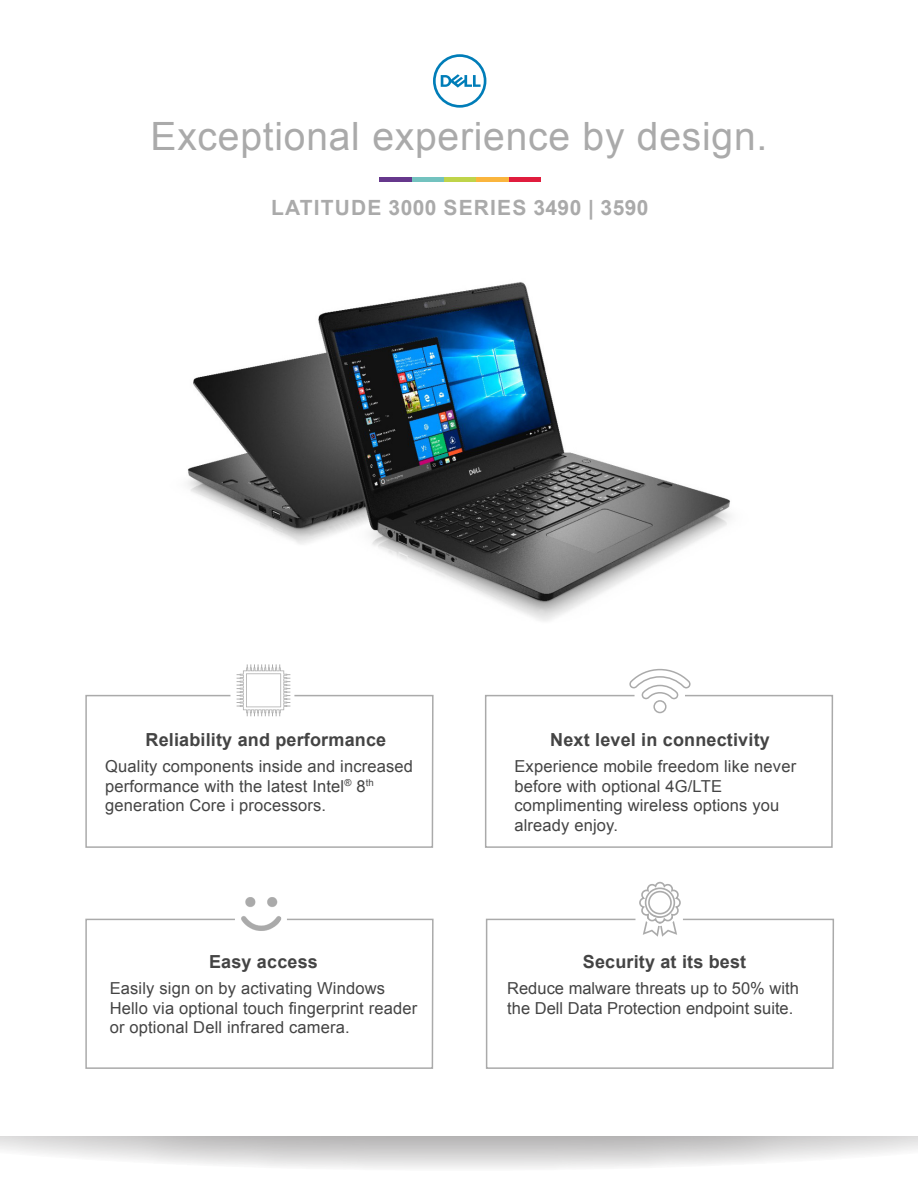
<style>
.page{position:relative;width:918px;height:1188px;background:#fff}
.page>*{position:absolute;margin:0;border:0;box-sizing:border-box;transform-origin:0 0}
.t1{font:39px "Arial";letter-spacing:.02em;color:#aaa}
.t2{font:700 21px "Arial";letter-spacing:.055em;color:#aaa}
.t3{font:700 18px "Arial";letter-spacing:.01em;color:#444}
.t4{font:16.5px/19.8px "Arial";letter-spacing:.01em;color:#444}
</style>
<div class="page">
<svg style="left:0;top:1136px;width:918px;height:32px"></svg>
<hr style="left:444px;top:177px;width:32px;height:4px;background:#bfd44a">
<hr style="left:411px;top:177px;width:33px;height:4px;background:#73c2bf">
<hr style="left:508px;top:177px;width:32px;height:4px;background:#e01c3d">
<hr style="left:476px;top:177px;width:32px;height:4px;background:#fab53d">
<hr style="left:379px;top:177px;width:32px;height:4px;background:#66388c">
<svg style="left:433px;top:54px;width:53px;height:54px"></svg>
<svg style="left:85px;top:694px;width:349px;height:154px"></svg>
<svg style="left:485px;top:694px;width:349px;height:154px"></svg>
<svg style="left:485px;top:918px;width:349px;height:151px"></svg>
<svg style="left:85px;top:918px;width:349px;height:151px"></svg>
<svg style="left:639px;top:882px;width:42px;height:55px"></svg>
<svg style="left:237px;top:664px;width:53px;height:52px"></svg>
<img style="left:238px;top:897px;width:47px;height:39px">
<svg style="left:628px;top:668px;width:64px;height:46px"></svg>
<img style="left:187px;top:282px;width:544px;height:339px">
<p class="t1" style="left:151px;top:110px;width:618px">Exceptional experience by design.</p>
<p class="t2" style="left:271px;top:193px;width:379px">LATITUDE 3000 SERIES 3490 | 3590</p>
<p class="t3" style="left:146px;top:727px;width:242px">Reliability and performance</p>
<p class="t4" style="left:105px;top:756px;width:309px">Quality components inside and increased performance with the latest Intel<sup>®</sup> 8<sup>th </sup>generation Core i processors.</p>
<p class="t3" style="left:209px;top:949px;width:110px">Easy access</p>
<p class="t4" style="left:110px;top:978px;width:309px">Easily sign on by activating Windows<br>Hello via optional touch fingerprint reader or optional Dell infrared camera.</p>
<p class="t3" style="left:550px;top:727px;width:221px">Next level in connectivity</p>
<p class="t4" style="left:514px;top:756px;width:283px">Experience mobile freedom like never before with optional 4G/LTE complimenting wireless options you already enjoy.</p>
<p class="t3" style="left:583px;top:949px;width:165px">Security at its best</p>
<p class="t4" style="left:507px;top:978px;width:293px">Reduce malware threats up to 50% with the Dell Data Protection endpoint suite.</p>
</div>
